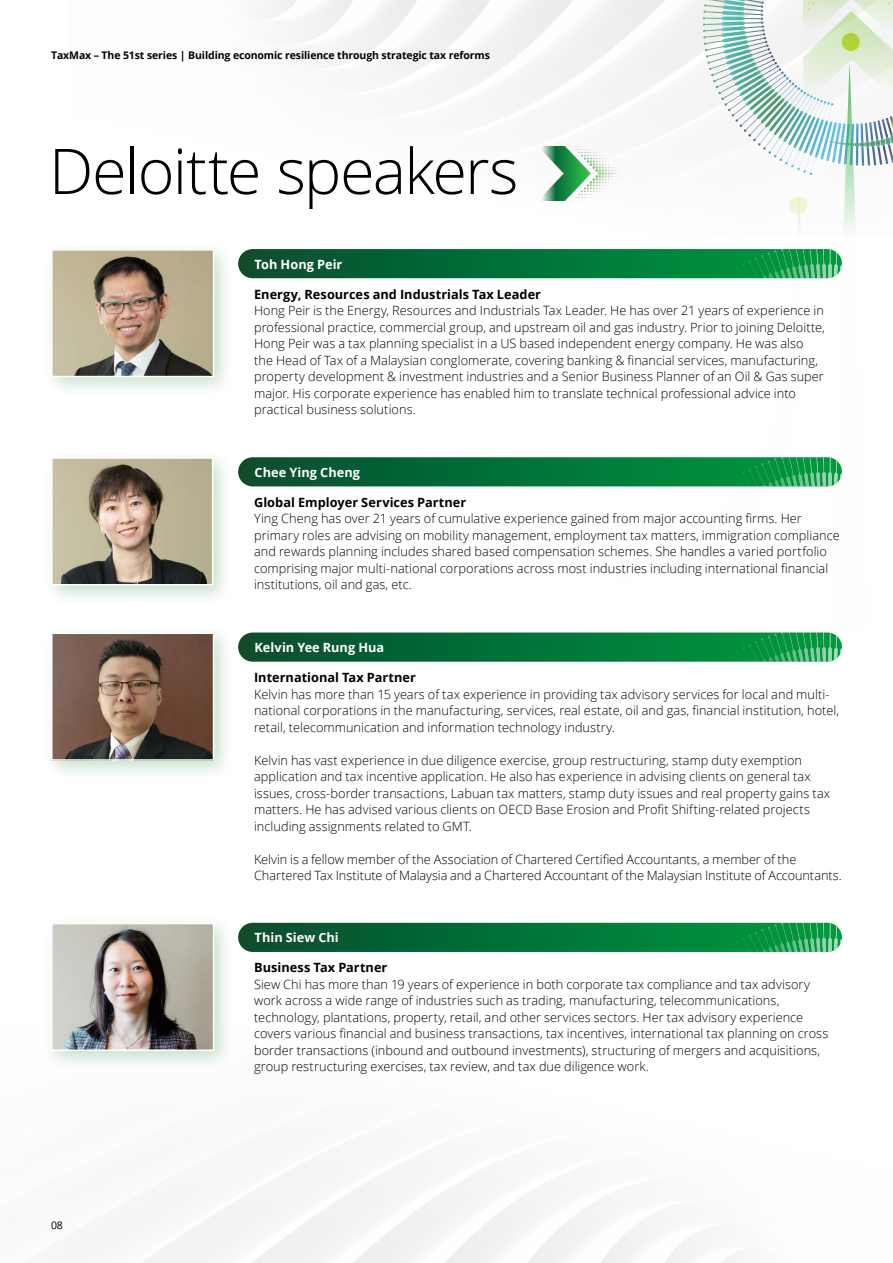
<style>
.page{position:relative;width:893px;height:1263px;background:#fff}
.page>*{position:absolute;margin:0;border:0;box-sizing:border-box;transform-origin:0 0}
.t1{font:300 63px "Open Sans";letter-spacing:-.025em;color:#000}
.t2{font:300 12.75px/16.5px "Open Sans";letter-spacing:.005em;color:#000}
.t3{font:700 12.75px "Open Sans";letter-spacing:.005em;color:#000}
.t4{font:700 12.75px "Open Sans";color:#fff}
.t5{font:700 10.5px "Open Sans";letter-spacing:-.01em;color:#020103}
.t6{font:10.5px "Open Sans";color:#000}
</style>
<div class="page">
<img style="left:266px;top:0;width:542px;height:213px">
<svg style="left:703px;top:0;width:190px;height:175px"></svg>
<div style="left:789px;top:196px;width:18px;height:18px;background:#f1f5d7;border-radius:50%"></div>
<img style="left:828px;top:104px;width:43px;height:383px">
<img style="left:829px;top:104px;width:41px;height:383px">
<img style="left:593px;top:195px;width:210px;height:292px">
<svg style="left:798px;top:196px;width:2px;height:18px"></svg>
<img style="left:803px;top:0;width:90px;height:104px">
<img style="left:538px;top:147px;width:88px;height:54px">
<div style="left:43px;top:449px;width:190px;height:157px;background:#218534;opacity:.24"></div>
<img style="left:54px;top:460px;width:156px;height:122px">
<div style="left:51px;top:457px;width:162px;height:128px;border:2px solid #fff"></div>
<svg style="left:238px;top:457px;width:604px;height:29px;background:#056b37"></svg>
<img style="left:679px;top:457px;width:163px;height:29px">
<div style="left:43px;top:241px;width:191px;height:157px;background:#218534;opacity:.24"></div>
<img style="left:54px;top:252px;width:157px;height:122px">
<div style="left:51px;top:249px;width:163px;height:128px;border:2px solid #fff"></div>
<svg style="left:238px;top:249px;width:604px;height:29px;background:#036a36"></svg>
<img style="left:679px;top:249px;width:163px;height:29px">
<div style="left:43px;top:624px;width:191px;height:157px;background:#218534;opacity:.24"></div>
<img style="left:54px;top:635px;width:157px;height:123px">
<div style="left:51px;top:632px;width:163px;height:129px;border:2px solid #fff"></div>
<svg style="left:238px;top:632px;width:604px;height:30px;background:#0a6e3b"></svg>
<img style="left:679px;top:632px;width:163px;height:30px">
<div style="left:43px;top:915px;width:191px;height:156px;background:#218534;opacity:.24"></div>
<img style="left:54px;top:926px;width:157px;height:122px">
<div style="left:51px;top:923px;width:163px;height:128px;border:2px solid #fff"></div>
<svg style="left:238px;top:923px;width:604px;height:29px;background:#036a36"></svg>
<img style="left:679px;top:923px;width:163px;height:29px">
<p class="t5" style="left:51px;top:48px;width:440px">TaxMax – The 51st series | Building economic resilience through strategic tax reforms</p>
<h1 class="t1" style="left:49px;top:128px;width:471px">Deloitte speakers</h1>
<p class="t4" style="left:255px;top:255px;width:89px">Toh Hong Peir</p>
<p class="t3" style="left:254px;top:285px;width:288px">Energy, Resources and Industrials Tax Leader</p>
<p class="t2" style="left:254px;top:302px;width:572px">Hong Peir is the Energy, Resources and Industrials Tax Leader. He has over 21 years of experience in professional practice, commercial group, and upstream oil and gas industry. Prior to joining Deloitte, Hong Peir was a tax planning specialist in a US based independent energy company. He was also the Head of Tax of a Malaysian conglomerate, covering banking &amp; financial services, manufacturing, property development &amp; investment industries and a Senior Business Planner of an Oil &amp; Gas super major. His corporate experience has enabled him to translate technical professional advice into practical business solutions.</p>
<p class="t4" style="left:255px;top:463px;width:107px">Chee Ying Cheng</p>
<p class="t3" style="left:254px;top:493px;width:214px">Global Employer Services Partner</p>
<p class="t2" style="left:254px;top:510px;width:587px">Ying Cheng has over 21 years of cumulative experience gained from major accounting firms. Her primary roles are advising on mobility management, employment tax matters, immigration compliance and rewards planning includes shared based compensation schemes. She handles a varied portfolio comprising major multi-national corporations across most industries including international financial institutions, oil and gas, etc.</p>
<p class="t4" style="left:255px;top:638px;width:131px">Kelvin Yee Rung Hua</p>
<p class="t3" style="left:254px;top:668px;width:163px">International Tax Partner</p>
<p class="t2" style="left:254px;top:685px;width:586px">Kelvin has more than 15 years of tax experience in providing tax advisory services for local and multi&shy;national corporations in the manufacturing, services, real estate, oil and gas, financial institution, hotel, retail, telecommunication and information technology industry.</p>
<p class="t2" style="left:254px;top:751px;width:578px">Kelvin has vast experience in due diligence exercise, group restructuring, stamp duty exemption application and tax incentive application. He also has experience in advising clients on general tax issues, cross-border transactions, Labuan tax matters, stamp duty issues and real property gains tax matters. He has advised various clients on OECD Base Erosion and Profit Shifting-related projects including assignments related to GMT.</p>
<p class="t2" style="left:254px;top:850px;width:589px">Kelvin is a fellow member of the Association of Chartered Certified Accountants, a member of the<br>Chartered Tax Institute of Malaysia and a Chartered Accountant of the Malaysian Institute of Accountants.</p>
<p class="t4" style="left:255px;top:929px;width:86px">Thin Siew Chi</p>
<p class="t6" style="left:51px;top:1217px;width:13px">08</p>
<p class="t3" style="left:254px;top:959px;width:135px">Business Tax Partner</p>
<p class="t2" style="left:254px;top:976px;width:576px">Siew Chi has more than 19 years of experience in both corporate tax compliance and tax advisory work across a wide range of industries such as trading, manufacturing, telecommunications, technology, plantations, property, retail, and other services sectors. Her tax advisory experience covers various financial and business transactions, tax incentives, international tax planning on cross border transactions (inbound and outbound investments), structuring of mergers and acquisitions, group restructuring exercises, tax review, and tax due diligence work.</p>
</div>
